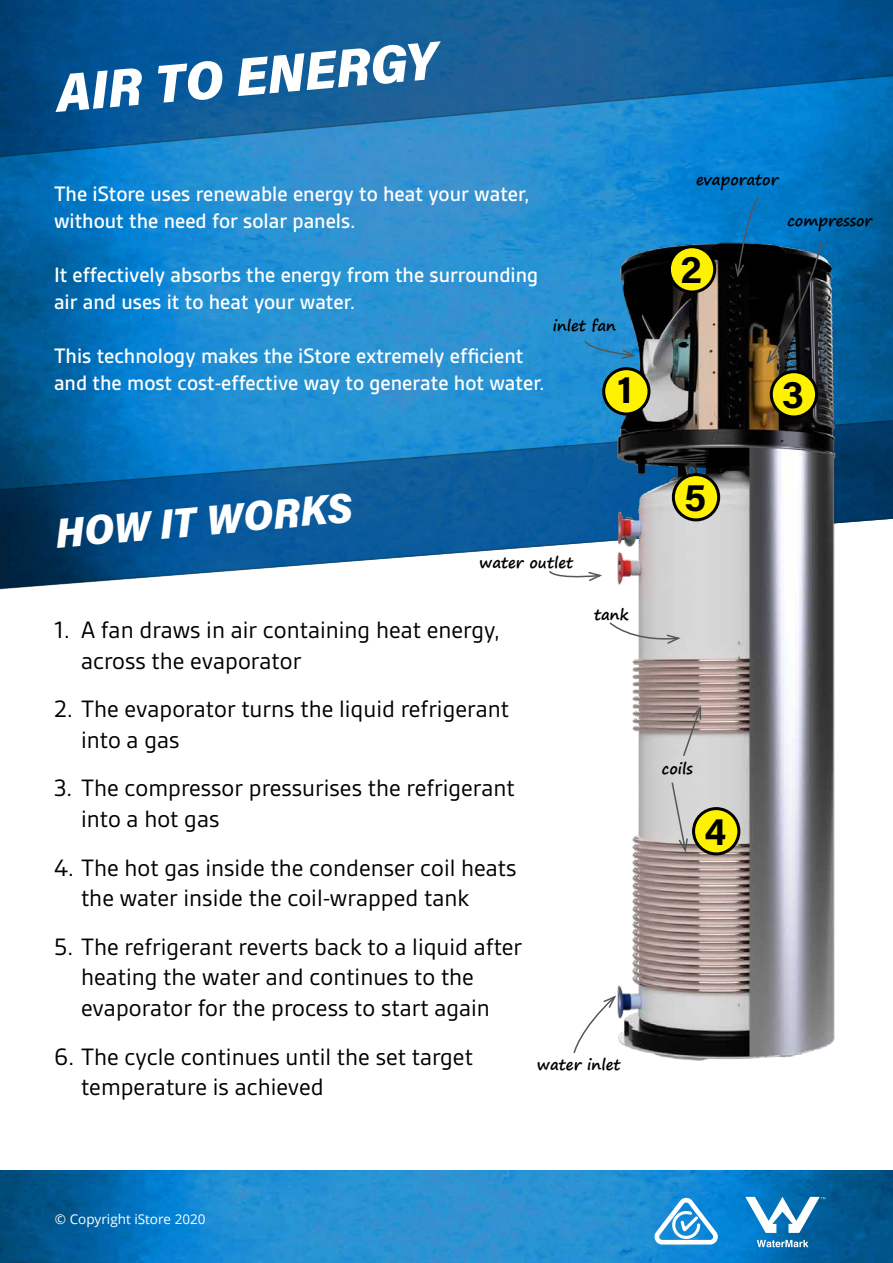
<style>
.page{position:relative;width:893px;height:1263px;background:#fff}
.page>*{position:absolute;margin:0;border:0;box-sizing:border-box;transform-origin:0 0}
.t1{font:54px "Acumin Variable Concept";color:#fff}
.t2{font:42px "Acumin Variable Concept";color:#fff}
.t3{font:39px "Acumin Variable Concept";color:#000}
.t4{font:25.5px/30.6px "Gesta";color:#000}
.t5{font:500 22.5px/27px "Gesta";color:#fff}
.t6{font:700 15px "Segoe Print";color:#000}
.t7{font:13.5px "Open Sans";color:#fff}
</style>
<div class="page">
<img style="left:0;top:163px;width:893px;height:253px">
<svg style="left:0;top:0;width:893px;height:163px;background:#1166a6"></svg>
<svg style="left:0;top:416px;width:537px;height:174px;background:#2a73a9"></svg>
<img style="left:0;top:1170px;width:893px;height:93px">
<svg style="left:757px;top:1240px;width:51px;height:7px"></svg>
<svg style="left:745px;top:1197px;width:80px;height:36px"></svg>
<svg style="left:653px;top:1197px;width:65px;height:47px"></svg>
<img style="left:537px;top:208px;width:356px;height:853px">
<div style="left:604px;top:369px;width:45px;height:45px;background:#fff200;border-radius:50%"></div>
<div style="left:602px;top:367px;width:48px;height:48px;border:3px solid #000;border-radius:50%"></div>
<div style="left:669px;top:247px;width:46px;height:45px;background:#fff200;border-radius:50%"></div>
<div style="left:668px;top:245px;width:48px;height:48px;border:3px solid #000;border-radius:50%"></div>
<div style="left:771px;top:372px;width:46px;height:45px;background:#fff200;border-radius:50%"></div>
<div style="left:770px;top:370px;width:48px;height:48px;border:3px solid #000;border-radius:50%"></div>
<div style="left:694px;top:809px;width:45px;height:45px;background:#fff200;border-radius:50%"></div>
<div style="left:692px;top:807px;width:48px;height:48px;border:3px solid #000;border-radius:50%"></div>
<div style="left:673px;top:475px;width:46px;height:45px;background:#fff200;border-radius:50%"></div>
<div style="left:672px;top:473px;width:48px;height:48px;border:3px solid #000;border-radius:50%"></div>
<svg style="left:682px;top:703px;width:20px;height:55px"></svg>
<svg style="left:670px;top:781px;width:19px;height:73px"></svg>
<svg style="left:548px;top:570px;width:56px;height:12px"></svg>
<svg style="left:608px;top:621px;width:75px;height:24px"></svg>
<svg style="left:573px;top:994px;width:45px;height:60px"></svg>
<svg style="left:584px;top:339px;width:54px;height:21px"></svg>
<svg style="left:734px;top:196px;width:89px;height:170px;background:#13354a"></svg>
<h1 class="t1" style="left:53px;top:56px;width:384px;rotate:-5deg">AIR TO ENERGY</h1>
<p class="t5" style="left:54px;top:180px;width:477px">The iStore uses renewable energy to heat your water, without the need for solar panels.</p>
<p class="t5" style="left:54px;top:261px;width:486px">It effectively absorbs the energy from the surrounding air and uses it to heat your water.</p>
<p class="t5" style="left:54px;top:342px;width:492px">This technology makes the iStore extremely efficient and the most cost-effective way to generate hot water.</p>
<p class="t6" style="left:553px;top:312px;width:65px">inlet fan</p>
<h3 class="t3" style="left:617px;top:363px;width:17px">1</h3>
<h2 class="t2" style="left:53px;top:504px;width:299px;rotate:-5deg">HOW IT WORKS</h2>
<p class="t6" style="left:479px;top:548px;width:95px">water outlet</p>
<p class="t4" style="left:81px;top:614px;width:421px;text-indent:-27px">1. A fan draws in air containing heat energy, across the evaporator</p>
<p class="t4" style="left:81px;top:693px;width:429px;text-indent:-27px">2. The evaporator turns the liquid refrigerant into a gas</p>
<p class="t4" style="left:81px;top:773px;width:435px;text-indent:-27px">3. The compressor pressurises the refrigerant into a hot gas</p>
<p class="t4" style="left:81px;top:852px;width:437px;text-indent:-27px">4. The hot gas inside the condenser coil heats the water inside the coil-wrapped tank</p>
<p class="t4" style="left:81px;top:931px;width:443px;text-indent:-27px">5. The refrigerant reverts back to a liquid after heating the water and continues to the evaporator for the process to start again</p>
<p class="t4" style="left:81px;top:1041px;width:393px;text-indent:-27px">6. The cycle continues until the set target temperature is achieved</p>
<p class="t6" style="left:594px;top:601px;width:36px">tank</p>
<p class="t6" style="left:537px;top:1051px;width:85px">water inlet</p>
<p class="t6" style="left:696px;top:166px;width:84px">evaporator</p>
<h3 class="t3" style="left:680px;top:242px;width:23px">2</h3>
<p class="t6" style="left:787px;top:207px;width:86px">compressor</p>
<h3 class="t3" style="left:684px;top:470px;width:24px">5</h3>
<h3 class="t3" style="left:782px;top:367px;width:23px">3</h3>
<p class="t6" style="left:662px;top:755px;width:32px">coils</p>
<h3 class="t3" style="left:704px;top:804px;width:23px">4</h3>
<p class="t7" style="left:55px;top:1210px;width:152px">© Copyright iStore 2020</p>
</div>
